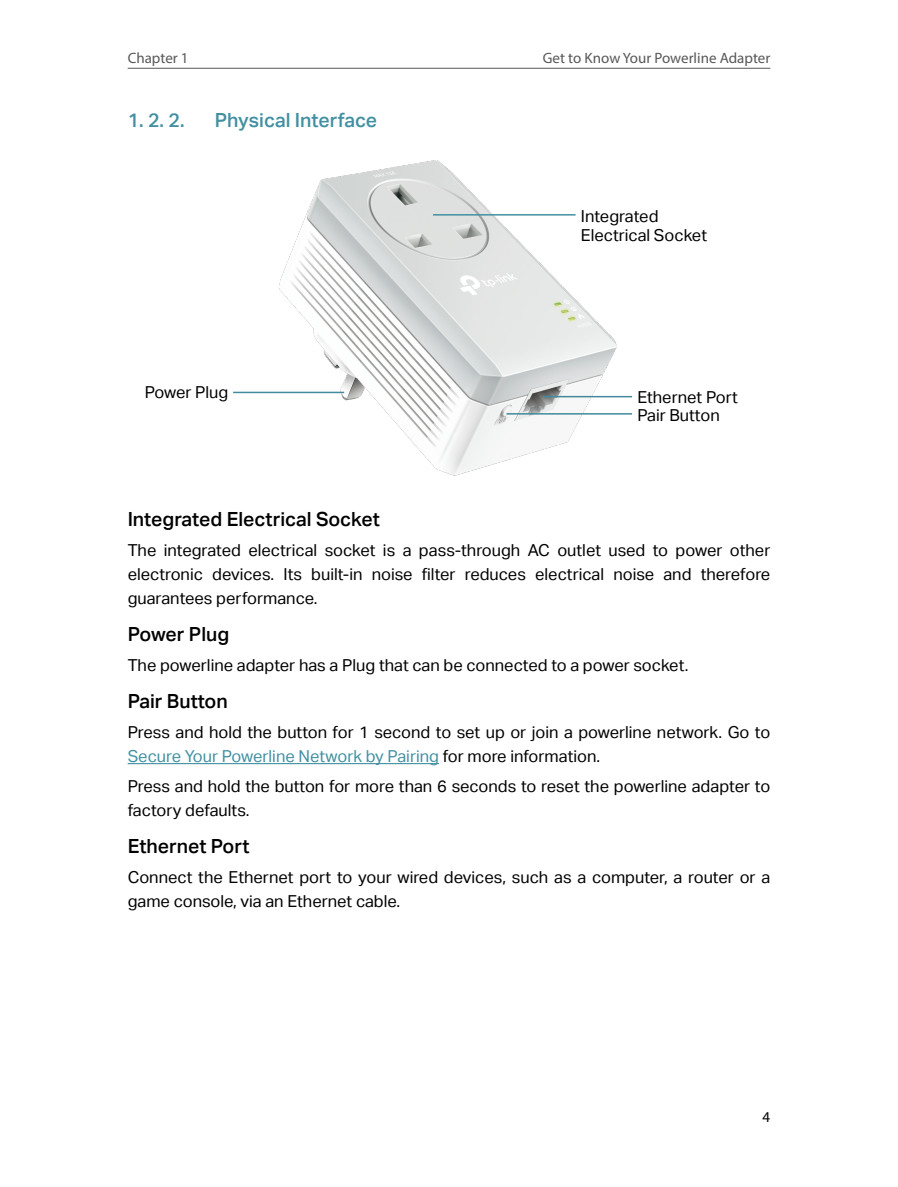
<style>
.page{position:relative;width:898px;height:1187px;background:#fff}
.page>*{position:absolute;margin:0;border:0;box-sizing:border-box;transform-origin:0 0}
.t1{font:19.5px "TP Link Aktiv Medium";color:#000}
.t2{font:19.5px "TP Link Aktiv Medium";color:#4290a2}
.t3{font:16.5px/24px "TP Link Aktiv Regular";color:#000}
.t4{font:15px "Myriad Pro";color:#595757}
.t5{font:15px "Myriad Pro";color:#000}
.s1{color:#4290a2}
</style>
<div class="page">
<hr style="left:128px;top:68px;width:642px;height:1px;background:#595757">
<hr style="left:128px;top:763px;width:311px;height:1px;background:#4290a2">
<img style="left:245px;top:161px;width:387px;height:315px">
<hr style="left:542px;top:396px;width:89px;height:1px;background:#428a9c">
<hr style="left:433px;top:214px;width:142px;height:1px;background:#4290a2">
<hr style="left:233px;top:391px;width:111px;height:2px;background:#428a9c">
<hr style="left:506px;top:413px;width:125px;height:1px;background:#428a9c">
<p class="t4" style="left:128px;top:48px;width:62px">Chapter 1</p>
<p class="t4" style="left:542px;top:48px;width:229px">Get to Know Your Powerline Adapter</p>
<p class="t2" style="left:128px;top:109px;width:56px">1. 2. 2.</p>
<p class="t2" style="left:215px;top:109px;width:164px">Physical Interface</p>
<p class="t3" style="left:580px;top:206px;width:128px;line-height:19.5px">Integrated<br>Electrical Socket</p>
<p class="t3" style="left:145px;top:380px;width:85px">Power Plug</p>
<p class="t3" style="left:637px;top:385px;width:102px">Ethernet Port</p>
<p class="t3" style="left:637px;top:403px;width:84px">Pair Button</p>
<p class="t1" style="left:128px;top:508px;width:253px">Integrated Electrical Socket</p>
<p class="t3" style="left:128px;top:538px;width:644px;text-align:justify">The integrated electrical socket is a pass-through AC outlet used to power other electronic devices. Its built-in noise filter reduces electrical noise and therefore guarantees performance.</p>
<p class="t1" style="left:128px;top:623px;width:103px">Power Plug</p>
<p class="t3" style="left:128px;top:653px;width:562px">The powerline adapter has a Plug that can be connected to a power socket.</p>
<p class="t1" style="left:128px;top:689px;width:102px">Pair Button</p>
<p class="t3" style="left:128px;top:720px;width:644px">Press and hold the button for 1 second to set up or join a powerline network. Go to<br><span class="s1">Secure Your Powerline Network by Pairing</span> for more information.</p>
<p class="t3" style="left:128px;top:774px;width:644px">Press and hold the button for more than 6 seconds to reset the powerline adapter to factory defaults.</p>
<p class="t1" style="left:128px;top:834px;width:123px">Ethernet Port</p>
<p class="t3" style="left:128px;top:865px;width:644px">Connect the Ethernet port to your wired devices, such as a computer, a router or a game console, via an Ethernet cable.</p>
<p class="t5" style="left:762px;top:1107px;width:9px">4</p>
</div>
